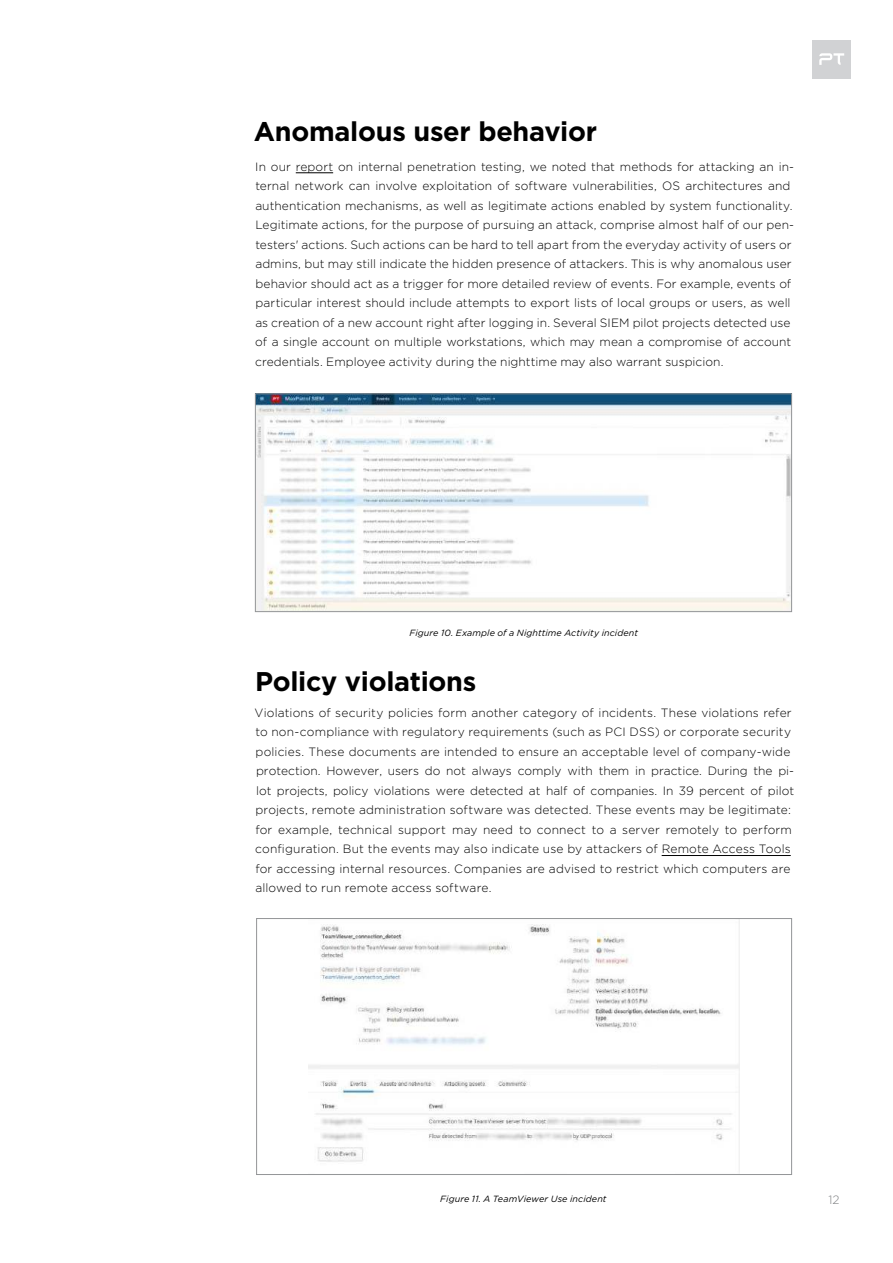
<style>
.page{position:relative;width:893px;height:1263px;background:#fff}
.page>*{position:absolute;margin:0;border:0;box-sizing:border-box;transform-origin:0 0}
.t1{font:700 27px "Gotham Pro";letter-spacing:-.01em;color:#000}
.t2{font:300 12px/19.5px "Gotham Pro";letter-spacing:.005em;color:#000}
.t3{font:300 12px "Gotham Pro";color:#808284}
.t4{font:italic 9px "Gotham Pro";letter-spacing:.01em;color:#000}
</style>
<div class="page">
<img style="left:257px;top:396px;width:533px;height:214px">
<div style="left:255px;top:394px;width:537px;height:218px;border:1px solid #939597"></div>
<hr style="left:296px;top:173px;width:37px;height:1px;background:#000">
<hr style="left:662px;top:855px;width:129px;height:1px;background:#000">
<img style="left:309px;top:924px;width:430px;height:238px">
<div style="left:256px;top:918px;width:536px;height:257px;border:1px solid #939597"></div>
<div style="left:812px;top:40px;width:39px;height:39px;background:#d1d2d4"></div>
<svg style="left:819px;top:53px;width:25px;height:12px"></svg>
<h1 class="t1" style="left:254px;top:121px;width:345px">Anomalous user behavior</h1>
<p class="t2" style="left:255px;top:157px;width:540px">In our report on internal penetration testing, we noted that methods for attacking an in&shy;ternal network can involve exploitation of software vulnerabilities, OS architectures and authentication mechanisms, as well as legitimate actions enabled by system functionality.<br>Legitimate actions, for the purpose of pursuing an attack, comprise almost half of our pen&shy;testers' actions. Such actions can be hard to tell apart from the everyday activity of users or admins, but may still indicate the hidden presence of attackers. This is why anomalous user behavior should act as a trigger for more detailed review of events. For example, events of particular interest should include attempts to export lists of local groups or users, as well as creation of a new account right after logging in. Several SIEM pilot projects detected use of a single account on multiple workstations, which may mean a compromise of account credentials. Employee activity during the nighttime may also warrant suspicion.</p>
<p class="t4" style="left:409px;top:630px;width:230px">Figure 10. Example of a Nighttime Activity incident</p>
<h1 class="t1" style="left:255px;top:671px;width:223px">Policy violations</h1>
<p class="t2" style="left:254px;top:703px;width:541px">Violations of security policies form another category of incidents. These violations refer to non-compliance with regulatory requirements (such as PCI DSS) or corporate security policies. These documents are intended to ensure an acceptable level of company-wide protection. However, users do not always comply with them in practice. During the pi&shy;lot projects, policy violations were detected at half of companies. In 39 percent of pilot projects, remote administration software was detected. These events may be legitimate: for example, technical support may need to connect to a server remotely to perform configuration. But the events may also indicate use by attackers of Remote Access Tools for accessing internal resources. Companies are advised to restrict which computers are allowed to run remote access software.</p>
<p class="t4" style="left:440px;top:1195px;width:168px">Figure 11. A TeamViewer Use incident</p>
<p class="t3" style="left:828px;top:1195px;width:13px">12</p>
</div>
